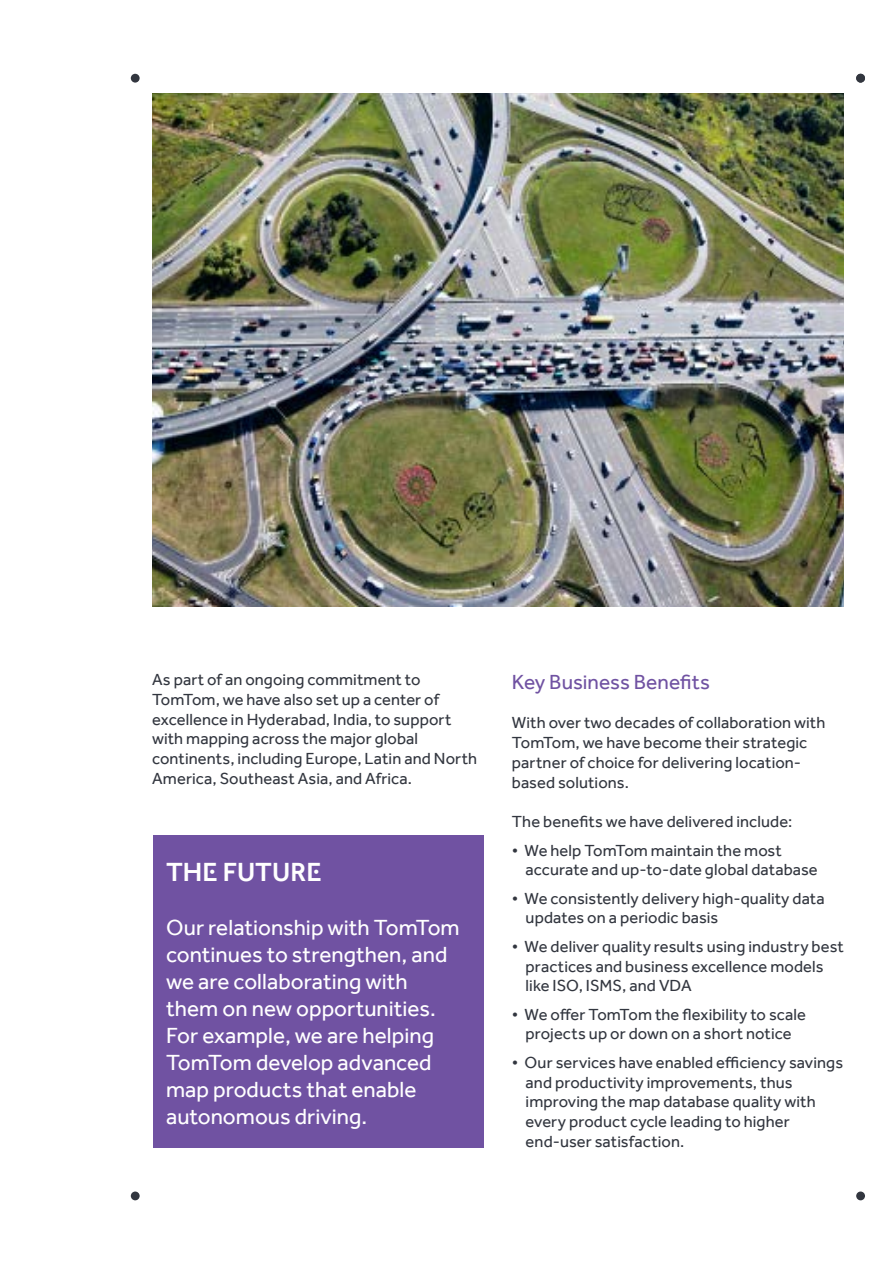
<style>
.page{position:relative;width:893px;height:1263px;background:#fff}
.page>*{position:absolute;margin:0;border:0;box-sizing:border-box;transform-origin:0 0}
.t1{font:500 27px "Cyient";letter-spacing:-.005em;color:#fff}
.t2{font:22.5px/27px "Effra";color:#fff}
.t3{font:21px "Effra";color:#7052a2}
.t4{font:16.5px/19.8px "Effra";letter-spacing:.005em;color:#32363f}
</style>
<div class="page">
<div style="left:131px;top:74px;width:9px;height:9px;background:#32363f;border-radius:50%"></div>
<div style="left:131px;top:1191px;width:9px;height:9px;background:#32363f;border-radius:50%"></div>
<div style="left:856px;top:1191px;width:9px;height:9px;background:#32363f;border-radius:50%"></div>
<div style="left:856px;top:74px;width:9px;height:9px;background:#32363f;border-radius:50%"></div>
<img style="left:152px;top:94px;width:692px;height:513px">
<div style="left:153px;top:836px;width:330px;height:312px;background:#7052a2"></div>
<p class="t4" style="left:152px;top:669px;width:327px">As part of an ongoing commitment to TomTom, we have also set up a center of excellence in Hyderabad, India, to support with mapping across the major global continents, including Europe, Latin and North America, Southeast Asia, and Africa.</p>
<p class="t3" style="left:512px;top:669px;width:200px">Key Business Benefits</p>
<p class="t4" style="left:512px;top:713px;width:315px">With over two decades of collaboration with TomTom, we have become their strategic partner of choice for delivering location&shy;based solutions.</p>
<p class="t4" style="left:512px;top:812px;width:282px">The benefits we have delivered include:</p>
<p class="t4" style="left:526px;top:840px;width:294px;text-indent:-14px">• We help TomTom maintain the most accurate and up-to-date global database</p>
<p class="t4" style="left:526px;top:888px;width:301px;text-indent:-14px">• We consistently delivery high-quality data updates on a periodic basis</p>
<p class="t4" style="left:526px;top:936px;width:320px;text-indent:-14px">• We deliver quality results using industry best practices and business excellence models like ISO, ISMS, and VDA</p>
<p class="t4" style="left:512px;top:1004px;width:296px;text-align:center">• We offer TomTom the flexibility to scale projects up or down on a short notice</p>
<p class="t4" style="left:526px;top:1052px;width:319px;text-indent:-14px">• Our services have enabled efficiency savings and productivity improvements, thus improving the map database quality with every product cycle leading to higher end-user satisfaction.</p>
<h1 class="t1" style="left:166px;top:856px;width:157px">THE FUTURE</h1>
<h2 class="t2" style="left:166px;top:914px;width:295px">Our relationship with TomTom continues to strengthen, and we are collaborating with them on new opportunities.<br>For example, we are helping<br>TomTom develop advanced map products that enable autonomous driving.</h2>
</div>
